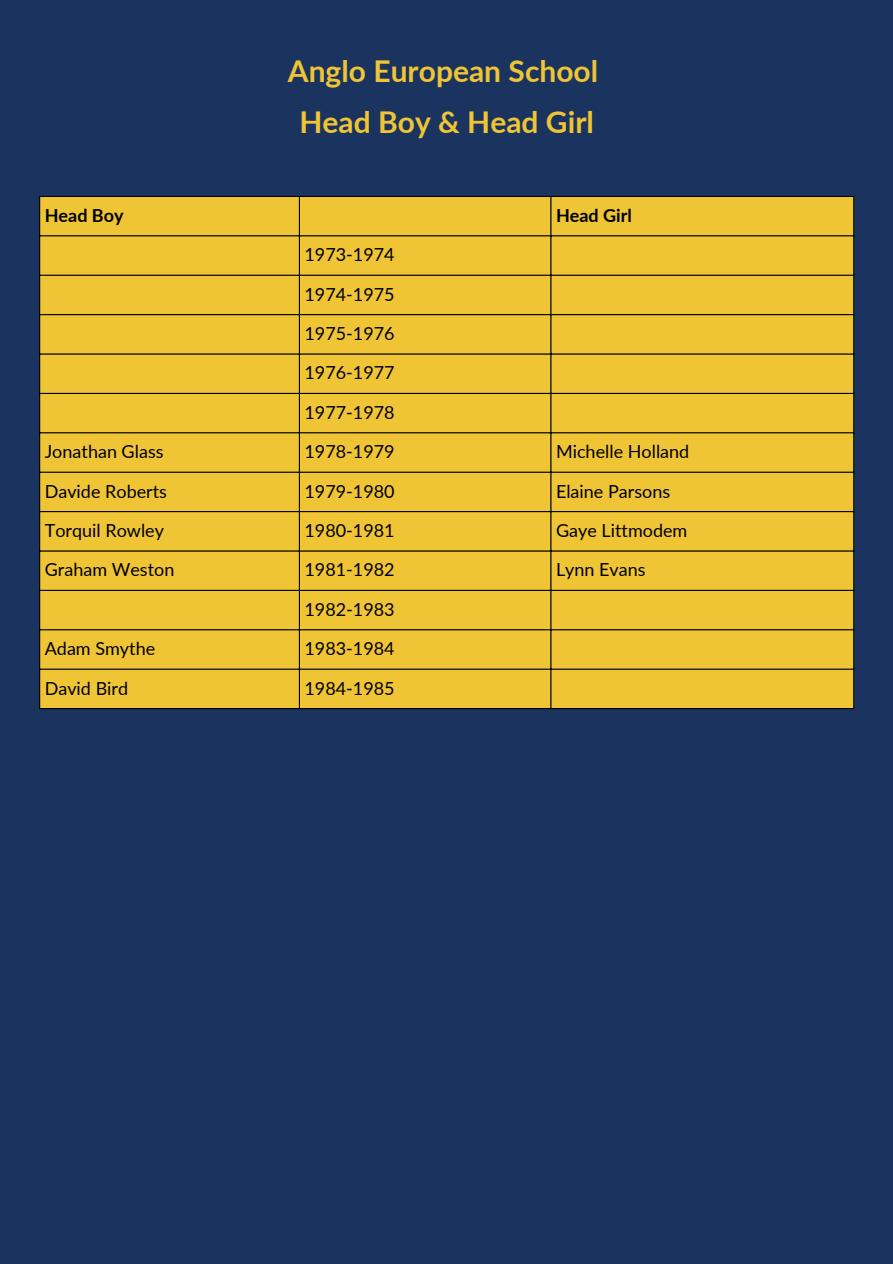
<style>
.page{position:relative;width:893px;height:1264px;background:#fff}
.page>*{position:absolute;margin:0;border:0;box-sizing:border-box;transform-origin:0 0}
.t1{font:700 30px "Lato";color:#efc435}
.t2{font:18px "Lato";color:#000}
.t3{font:700 18px "Lato";color:#000}
</style>
<div class="page">
<div style="left:0;top:0;width:892px;height:1263px;background:#1b345f"></div>
<div style="left:40px;top:197px;width:813px;height:511px;background:#efc435"></div>
<hr style="left:39px;top:197px;width:1px;height:511px;background:#000">
<hr style="left:299px;top:197px;width:1px;height:511px;background:#000">
<hr style="left:550px;top:197px;width:1px;height:511px;background:#000">
<hr style="left:853px;top:197px;width:1px;height:511px;background:#000">
<hr style="left:39px;top:196px;width:815px;height:1px;background:#000">
<hr style="left:39px;top:235px;width:815px;height:1px;background:#000">
<hr style="left:39px;top:275px;width:815px;height:1px;background:#000">
<hr style="left:39px;top:314px;width:815px;height:1px;background:#000">
<hr style="left:39px;top:353px;width:815px;height:1px;background:#000">
<hr style="left:39px;top:393px;width:815px;height:1px;background:#000">
<hr style="left:39px;top:432px;width:815px;height:1px;background:#000">
<hr style="left:39px;top:471px;width:815px;height:2px;background:#000">
<hr style="left:39px;top:511px;width:815px;height:1px;background:#000">
<hr style="left:39px;top:550px;width:815px;height:1px;background:#000">
<hr style="left:39px;top:590px;width:815px;height:1px;background:#000">
<hr style="left:39px;top:629px;width:815px;height:1px;background:#000">
<hr style="left:39px;top:668px;width:815px;height:1px;background:#000">
<hr style="left:39px;top:708px;width:815px;height:1px;background:#000">
<h1 class="t1" style="left:288px;top:53px;width:312px">Anglo European School</h1>
<p class="t1" style="left:299px;top:103px;width:296px">Head Boy &amp; Head Girl</p>
<h1 class="t3" style="left:45px;top:204px;width:80px">Head Boy</h1>
<p class="t3" style="left:556px;top:204px;width:78px">Head Girl</p>
<p class="t2" style="left:304px;top:243px;width:92px">1973-1974</p>
<p class="t2" style="left:304px;top:283px;width:92px">1974-1975</p>
<p class="t2" style="left:304px;top:322px;width:92px">1975-1976</p>
<p class="t2" style="left:304px;top:361px;width:92px">1976-1977</p>
<p class="t2" style="left:304px;top:401px;width:92px">1977-1978</p>
<p class="t2" style="left:45px;top:440px;width:120px">Jonathan Glass</p>
<p class="t2" style="left:304px;top:440px;width:92px">1978-1979</p>
<p class="t2" style="left:556px;top:440px;width:135px">Michelle Holland</p>
<p class="t2" style="left:45px;top:480px;width:124px">Davide Roberts</p>
<p class="t2" style="left:304px;top:480px;width:92px">1979-1980</p>
<p class="t2" style="left:556px;top:480px;width:116px">Elaine Parsons</p>
<p class="t2" style="left:45px;top:519px;width:121px">Torquil Rowley</p>
<p class="t2" style="left:304px;top:519px;width:92px">1980-1981</p>
<p class="t2" style="left:556px;top:519px;width:133px">Gaye Littmodem</p>
<p class="t2" style="left:45px;top:558px;width:131px">Graham Weston</p>
<p class="t2" style="left:304px;top:558px;width:92px">1981-1982</p>
<p class="t2" style="left:556px;top:558px;width:91px">Lynn Evans</p>
<p class="t2" style="left:304px;top:598px;width:92px">1982-1983</p>
<p class="t2" style="left:45px;top:637px;width:112px">Adam Smythe</p>
<p class="t2" style="left:304px;top:637px;width:92px">1983-1984</p>
<p class="t2" style="left:45px;top:676px;width:85px">David Bird</p>
<p class="t2" style="left:304px;top:676px;width:92px">1984-1985</p>
</div>
